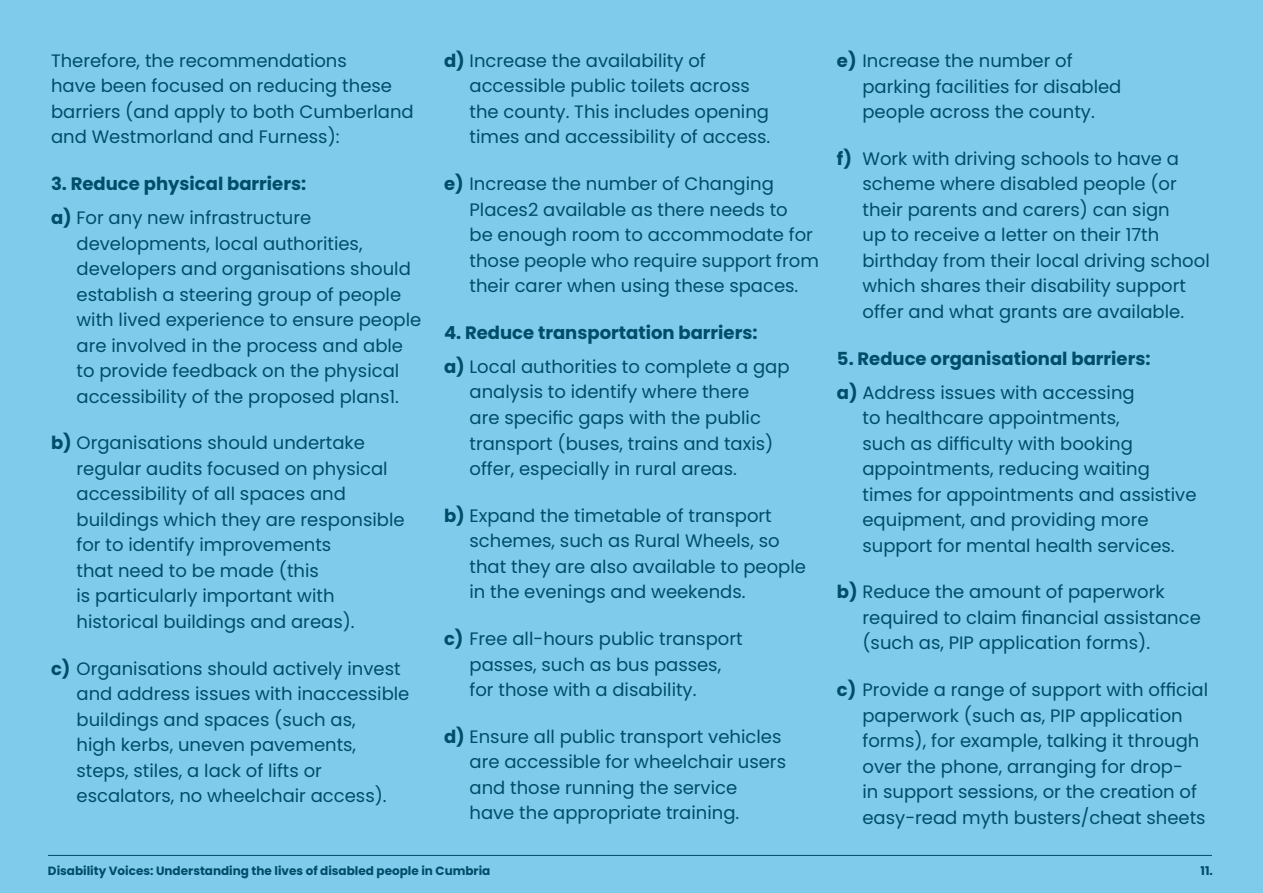
<style>
.page{position:relative;width:1263px;height:893px;background:#7ecbeb}
.page>*{position:absolute;margin:0;border:0;box-sizing:border-box;transform-origin:0 0}
.t1{font:18px/25.5px "Poppins";color:#004d6a}
.t2{font:700 18px/34px "Poppins";color:#004d6a}
.t3{font:700 12px "Poppins";color:#004d6a}
.s1{font-weight:400}
.s2{font-weight:700}
</style>
<div class="page">
<hr style="left:48px;top:855px;width:1164px;height:1px;background:#004d6a">
<p class="t1" style="left:51px;top:48px;width:364px">Therefore, the recommendations<br>have been focused on reducing these barriers (and apply to both Cumberland and Westmorland and Furness):</p>
<p class="t2" style="left:51px;top:167px;width:262px">3. Reduce physical barriers: a) <span class="s1">For any new infrastructure</span></p>
<p class="t1" style="left:77px;top:231px;width:346px">developments, local authorities, developers and organisations should establish a steering group of people with lived experience to ensure people are involved in the process and able to provide feedback on the physical accessibility of the proposed plans1.</p>
<p class="t1" style="left:77px;top:430px;width:330px;text-indent:-26px"><span class="s2">b)</span> Organisations should undertake regular audits focused on physical accessibility of all spaces and buildings which they are responsible for to identify improvements<br>that need to be made (this<br>is particularly important with historical buildings and areas).</p>
<p class="t1" style="left:77px;top:656px;width:334px;text-indent:-26px"><span class="s2">c)</span> Organisations should actively invest and address issues with inaccessible buildings and spaces (such as,<br>high kerbs, uneven pavements, steps, stiles, a lack of lifts or escalators, no wheelchair access).</p>
<p class="t1" style="left:469px;top:48px;width:302px;text-indent:-26px"><span class="s2">d)</span> Increase the availability of accessible public toilets across the county. This includes opening times and accessibility of access.</p>
<p class="t1" style="left:469px;top:171px;width:351px;text-indent:-26px"><span class="s2">e)</span> Increase the number of Changing Places2 available as there needs to<br>be enough room to accommodate for those people who require support from their carer when using these spaces.</p>
<p class="t2" style="left:444px;top:316px;width:347px">4. Reduce transportation barriers:<br>a) <span class="s1">Local authorities to complete a gap</span></p>
<p class="t1" style="left:469px;top:379px;width:305px">analysis to identify where there are specific gaps with the public transport (buses, trains and taxis) offer, especially in rural areas.</p>
<p class="t1" style="left:469px;top:503px;width:338px;text-indent:-26px"><span class="s2">b)</span> Expand the timetable of transport schemes, such as Rural Wheels, so that they are also available to people in the evenings and weekends.</p>
<p class="t1" style="left:469px;top:626px;width:275px;text-indent:-26px"><span class="s2">c)</span> Free all-hours public transport passes, such as bus passes, for those with a disability.</p>
<p class="t1" style="left:469px;top:724px;width:318px;text-indent:-26px"><span class="s2">d)</span> Ensure all public transport vehicles are accessible for wheelchair users and those running the service have the appropriate training.</p>
<p class="t1" style="left:862px;top:48px;width:260px;text-indent:-26px"><span class="s2">e)</span> Increase the number of parking facilities for disabled people across the county.</p>
<p class="t1" style="left:862px;top:146px;width:349px;text-indent:-26px"><span class="s2">f)</span> Work with driving schools to have a scheme where disabled people (or their parents and carers) can sign<br>up to receive a letter on their 17th birthday from their local driving school which shares their disability support offer and what grants are available.</p>
<p class="t2" style="left:837px;top:341px;width:315px">5. Reduce organisational barriers: a) <span class="s1">Address issues with accessing</span></p>
<p class="t1" style="left:862px;top:405px;width:336px">to healthcare appointments,<br>such as difficulty with booking appointments, reducing waiting times for appointments and assistive equipment, and providing more support for mental health services.</p>
<p class="t1" style="left:862px;top:579px;width:340px;text-indent:-26px"><span class="s2">b)</span> Reduce the amount of paperwork required to claim financial assistance (such as, PIP application forms).</p>
<p class="t1" style="left:862px;top:677px;width:347px;text-indent:-26px"><span class="s2">c)</span> Provide a range of support with official paperwork (such as, PIP application forms), for example, talking it through over the phone, arranging for drop-<br>in support sessions, or the creation of easy-read myth busters/cheat sheets</p>
<p class="t3" style="left:48px;top:864px;width:444px">Disability Voices: Understanding the lives of disabled people in Cumbria</p>
<p class="t3" style="left:1200px;top:864px;width:14px">11.</p>
</div>
